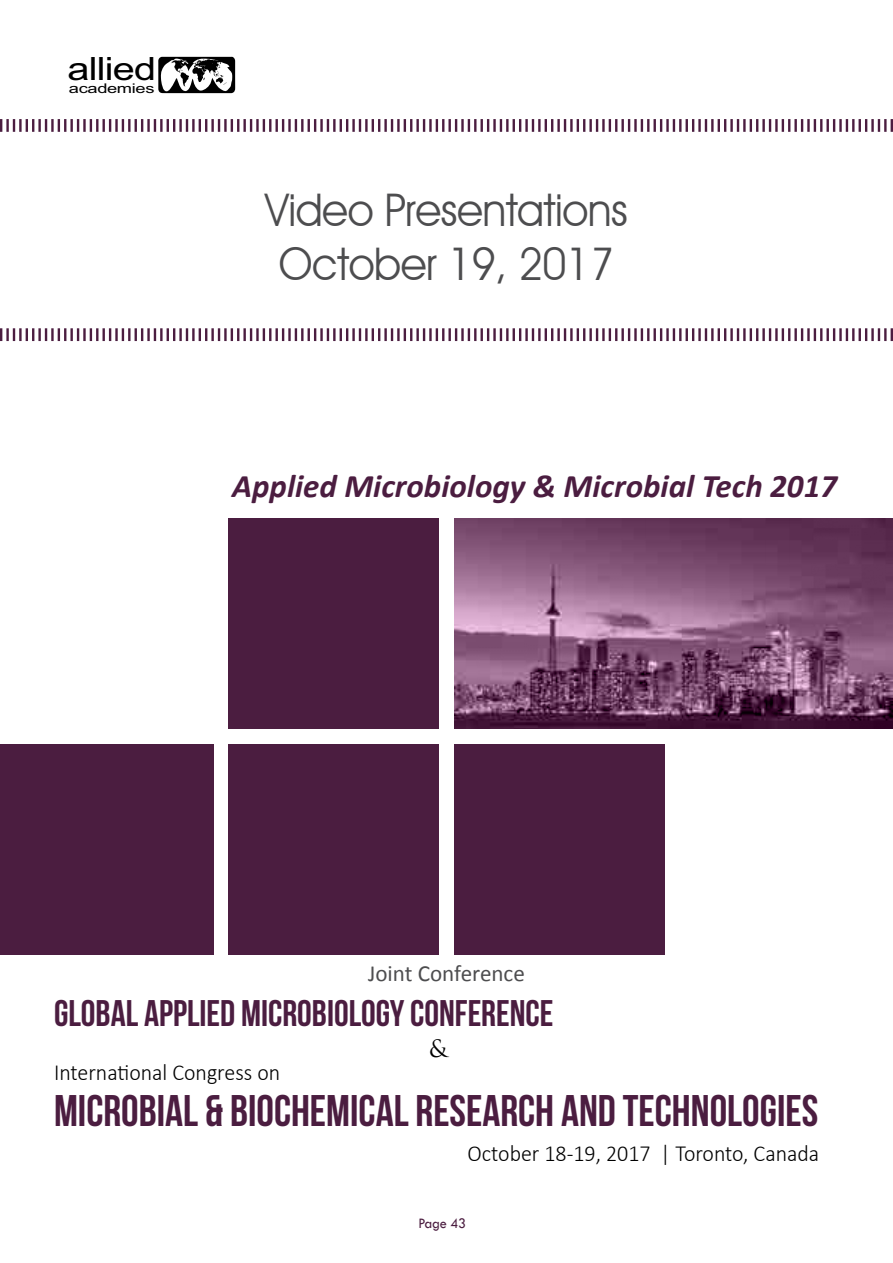
<style>
.page{position:relative;width:893px;height:1263px;background:#fff}
.page>*{position:absolute;margin:0;border:0;box-sizing:border-box;transform-origin:0 0}
.t1{font:45px/54px "Avant Garde IT Cby BT";letter-spacing:-.01em;color:#4d4d4f;text-align:center;scale:.95 1}
.t2{font:44.25px "Bebas Neue";color:#4b1d40}
.t3{font:37.05px "Bebas Neue";color:#4b1d40}
.t4{font:italic 700 33px "Calibri";color:#4b1d40}
.t5{font:32.1px "Arial";letter-spacing:-.02em;color:#000;scale:1.24 1}
.t6{font:23.4px "Trajan Pro 3";color:#000}
.t7{font:300 23.1px "Calibri";color:#000;scale:.95 1}
.t8{font:23.1px "Calibri";color:#4d4d4f}
.t9{font:15px "Tw Cen";letter-spacing:-.02em;color:#4b1d40;scale:.95 1}
.t10{font:13.35px "Arial";letter-spacing:-.02em;color:#000;scale:1.36 1}
</style>
<div class="page">
<div style="left:228px;top:518px;width:211px;height:211px;background:#4b1d40"></div>
<div style="left:228px;top:744px;width:211px;height:210px;background:#4b1d40"></div>
<div style="left:0;top:744px;width:213px;height:210px;background:#4b1d40"></div>
<div style="left:454px;top:744px;width:210px;height:210px;background:#4b1d40"></div>
<img style="left:454px;top:518px;width:439px;height:211px">
<svg style="left:0;top:119px;width:893px;height:13px"></svg>
<svg style="left:0;top:328px;width:893px;height:13px"></svg>
<svg style="left:158px;top:57px;width:77px;height:36px"></svg>
<h3 class="t5" style="left:68px;top:48px;width:73px">allied</h3>
<p class="t10" style="left:69px;top:79px;width:64px">academies</p>
<h1 class="t1" style="left:265px;top:182px;width:383px">Video Presentations<br>October 19, 2017</h1>
<h3 class="t4" style="left:232px;top:465px;width:606px">Applied Microbiology &amp; Microbial Tech 2017</h3>
<p class="t8" style="left:368px;top:958px;width:158px">Joint Conference</p>
<h3 class="t3" style="left:54px;top:993px;width:501px">GLOBAL APPLIED MICROBIOLOGY CONFERENCE</h3>
<p class="t7" style="left:54px;top:1058px;width:240px">International Congress on</p>
<p class="t6" style="left:429px;top:1032px;width:21px">&amp;</p>
<h2 class="t2" style="left:54px;top:1087px;width:766px">MICROBIAL &amp; BIOCHEMICAL RESEARCH AND TECHNOLOGIES</h2>
<p class="t7" style="left:468px;top:1139px;width:372px">October 18-19, 2017 | Toronto, Canada</p>
<p class="t9" style="left:418px;top:1214px;width:52px">Page 43</p>
</div>
